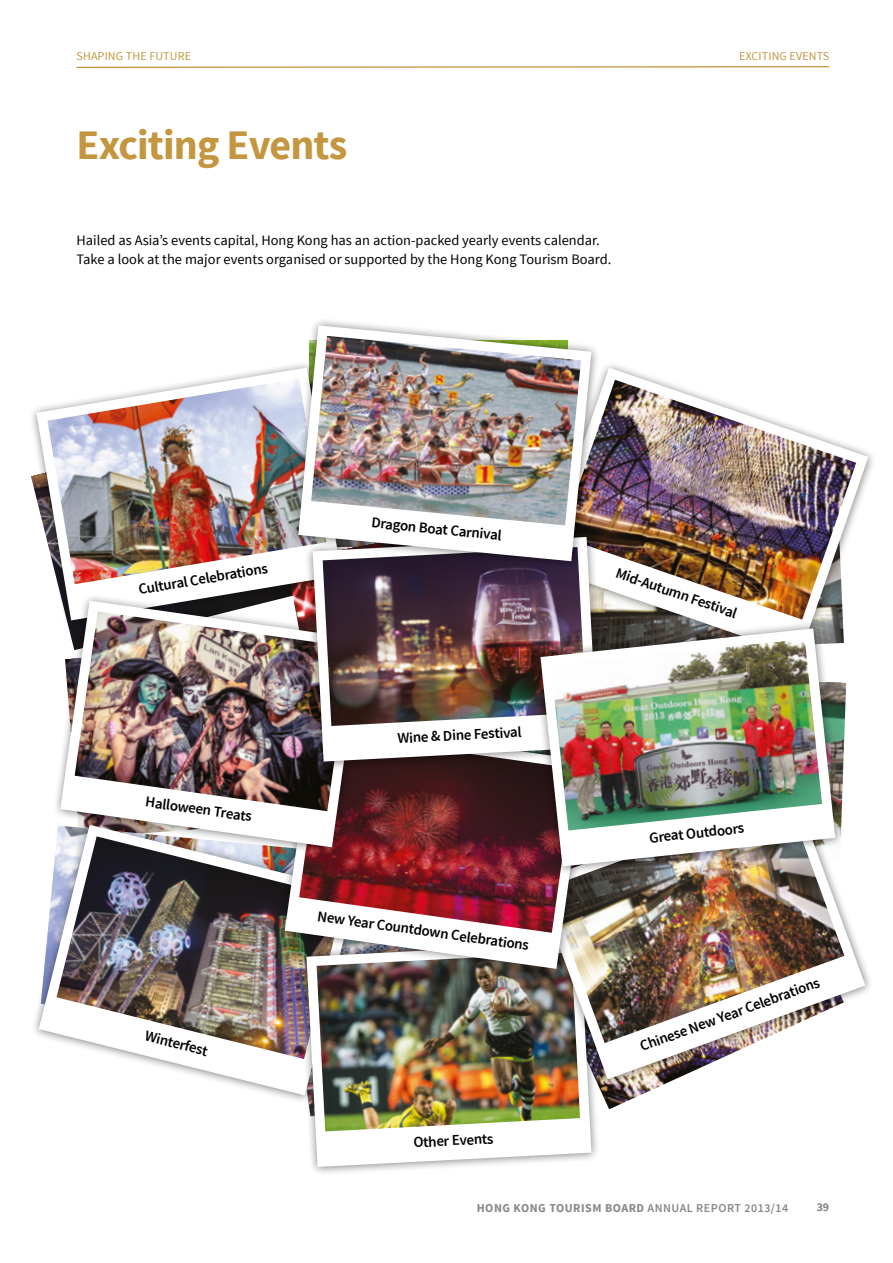
<style>
.page{position:relative;width:893px;height:1263px;background:#fff}
.page>*{position:absolute;margin:0;border:0;box-sizing:border-box;transform-origin:0 0}
.t1{font:700 42px "Source Sans Pro";letter-spacing:-.02em;color:#c49640}
.t2{font:600 15px "Source Sans Pro";color:#000}
.t3{font:14.4px/19.8px "Source Sans Pro";color:#000}
.t4{font:700 12px "Source Sans Pro";letter-spacing:.04em;color:#878786}
.t5{font:12px "Source Sans Pro";letter-spacing:.01em;color:#c49640}
.s1{font-weight:600}
</style>
<div class="page">
<img style="left:600px;top:1088px;width:56px;height:21px">
<svg style="left:35px;top:856px;width:263px;height:243px"></svg>
<img style="left:57px;top:856px;width:241px;height:203px">
<div style="left:298px;top:934px;width:302px;height:243px;background:#000;opacity:.5"></div>
<svg style="left:303px;top:978px;width:292px;height:192px"></svg>
<img style="left:317px;top:978px;width:263px;height:153px">
<div style="left:528px;top:780px;width:346px;height:308px;background:#000;opacity:.5"></div>
<img style="left:532px;top:784px;width:337px;height:299px">
<img style="left:548px;top:876px;width:296px;height:167px">
<div style="left:277px;top:714px;width:318px;height:264px;background:#000;opacity:.5"></div>
<img style="left:281px;top:856px;width:308px;height:116px">
<img style="left:299px;top:771px;width:276px;height:162px">
<svg style="left:33px;top:366px;width:271px;height:227px"></svg>
<img style="left:47px;top:379px;width:257px;height:205px">
<div style="left:52px;top:593px;width:318px;height:263px;background:#000;opacity:.5"></div>
<img style="left:57px;top:597px;width:308px;height:254px">
<img style="left:75px;top:611px;width:275px;height:200px">
<svg style="left:600px;top:364px;width:272px;height:257px"></svg>
<img style="left:600px;top:380px;width:256px;height:240px">
<div style="left:304px;top:529px;width:302px;height:242px;background:#000;opacity:.5"></div>
<svg style="left:309px;top:534px;width:292px;height:231px"></svg>
<img style="left:323px;top:570px;width:263px;height:156px">
<div style="left:290px;top:318px;width:310px;height:252px;background:#000;opacity:.5"></div>
<svg style="left:295px;top:322px;width:300px;height:243px"></svg>
<img style="left:311px;top:336px;width:270px;height:189px">
<div style="left:532px;top:621px;width:312px;height:255px;background:#000;opacity:.5"></div>
<img style="left:537px;top:625px;width:302px;height:245px">
<img style="left:551px;top:639px;width:271px;height:191px">
<svg style="left:76px;top:66px;width:754px;height:2px;background:#d8bb84"></svg>
<p class="t5" style="left:77px;top:49px;width:116px">Shaping th e Future</p>
<p class="t5" style="left:739px;top:49px;width:85px">Exciting Events</p>
<h1 class="t1" style="left:77px;top:118px;width:272px">Exciting Events</h1>
<p class="t3" style="left:77px;top:230px;width:536px">Hailed as Asia’s events capital, Hong Kong has an action-packed yearly events calendar.<br>Take a look at the major events organised or supported by the Hong Kong Tourism Board.</p>
<p class="t2" style="left:137px;top:581px;width:132px;rotate:-10deg">Cultural Celebrations</p>
<p class="t2" style="left:147px;top:792px;width:109px;rotate:8deg">Halloween Treats</p>
<p class="t2" style="left:148px;top:1026px;width:66px;rotate:14deg">Winterfest</p>
<p class="t2" style="left:373px;top:512px;width:132px;rotate:6deg">Dragon Boat Carnival</p>
<p class="t2" style="left:397px;top:729px;width:126px;rotate:-3deg">Wine &amp; Dine Festival</p>
<p class="t2" style="left:319px;top:906px;width:215px;rotate:8deg">New Year Countdown Celebrations</p>
<p class="t2" style="left:413px;top:1133px;width:82px;rotate:-3deg">Other Events</p>
<p class="t2" style="left:619px;top:563px;width:129px;rotate:19deg">Mid-Autumn Festival</p>
<p class="t2" style="left:648px;top:828px;width:97px;rotate:-6deg">Great Outdoors</p>
<p class="t2" style="left:637px;top:1038px;width:192px;rotate:-20deg">Chinese New Year Celebrations</p>
<p class="t4" style="left:477px;top:1200px;width:313px">HONG KONG TOURISM BOARD <span class="s1">ANNUAL REPORT 2013/14</span></p>
<p class="t4" style="left:817px;top:1200px;width:14px">39</p>
</div>
